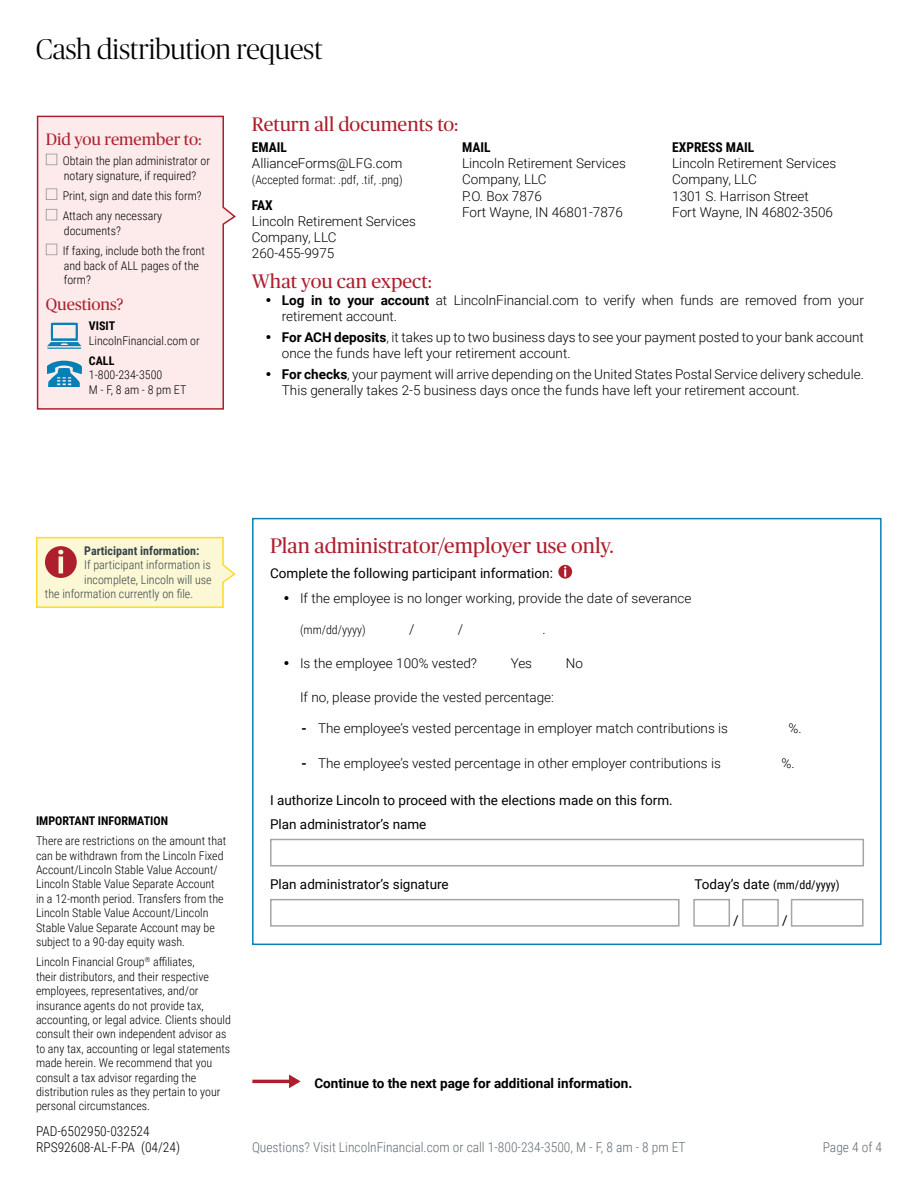
<style>
.page{position:relative;width:918px;height:1188px;background:#fff}
.page>*{position:absolute;margin:0;border:0;box-sizing:border-box;transform-origin:0 0}
.t1{font:300 28.5px "Publico Banner";color:#000}
.H1_-_End{font:21px "Publico Headline";color:#ad1f2d}
.t2{font:19.5px "Publico Headline";color:#ad1f2d}
.Remember_-_H1{font:16.5px "Publico Headline";color:#ad1f2d}
.Body{font:300 13.5px/16.2px "Roboto";color:#010101}
.H4{font:13.5px "Roboto";color:#010101}
.t3{font:300 13.5px "Roboto Condensed";color:#616b72}
.Signature_-_plan_adm{font:13.5px "Roboto";color:#010101}
.Step_continued{font:700 13.5px "Roboto";color:#010101}
.t4{font:300 13.5px/16.2px "Roboto Condensed";color:#000}
.Bullets{font:300 13.5px "Roboto";color:#010101}
.t5{font:700 13.5px "Roboto Condensed";color:#010101}
.Disclosures{font:300 12px/14.4px "Roboto Condensed";color:#000}
.Remember_-_checkbox{font:300 12px/14.4px "Roboto Condensed";color:#000}
.Info_-_body{font:300 12px "Roboto Condensed";color:#37434b}
.Remember_-_body{font:300 12px "Roboto Condensed";color:#000}
.Body-2{font:300 12px "Roboto Condensed";color:#010101}
.Signature_-_plan_adm-2{font:12px "Roboto Condensed";color:#010101}
.Info_-_body-2{font:700 12px "Roboto Condensed";color:#37434b}
.Disclosures-2{font:700 12px "Roboto Condensed";color:#000}
.Remember_-_H2{font:700 12px "Roboto Condensed";color:#000}
.s1{font-weight:700}
.s2{font-family:"Roboto";font-size:13.5px}
</style>
<div class="page">
<svg style="left:252px;top:1075px;width:49px;height:13px"></svg>
<svg style="left:558px;top:565px;width:14px;height:14px"></svg>
<div style="left:270px;top:839px;width:594px;height:27px;border:2px solid #a3a5aa"></div>
<div style="left:270px;top:899px;width:410px;height:28px;border:2px solid #a3a5aa"></div>
<div style="left:693px;top:899px;width:37px;height:28px;border:2px solid #a3a5aa"></div>
<div style="left:742px;top:899px;width:37px;height:28px;border:2px solid #a3a5aa"></div>
<div style="left:791px;top:899px;width:73px;height:28px;border:2px solid #a3a5aa"></div>
<div style="left:252px;top:518px;width:630px;height:427px;border:2px solid #0b80b7"></div>
<svg style="left:36px;top:115px;width:200px;height:295px"></svg>
<svg style="left:47px;top:361px;width:34px;height:26px"></svg>
<svg style="left:47px;top:323px;width:34px;height:26px"></svg>
<svg style="left:36px;top:536px;width:200px;height:72px"></svg>
<h1 class="t1" style="left:36px;top:30px;width:288px">Cash distribution request</h1>
<h1 class="Remember_-_H1" style="left:46px;top:127px;width:157px">Did you remember to:</h1>
<p class="Remember_-_checkbox" style="left:63px;top:153px;width:149px">Obtain the plan administrator or notary signature, if required?</p>
<p class="Remember_-_checkbox" style="left:63px;top:188px;width:141px">Print, sign and date this form?</p>
<p class="Remember_-_checkbox" style="left:63px;top:208px;width:101px">Attach any necessary documents?</p>
<p class="Remember_-_checkbox" style="left:63px;top:243px;width:144px">If faxing, include both the front and back of ALL pages of the form?</p>
<h1 class="Remember_-_H1" style="left:46px;top:292px;width:79px">Questions?</h1>
<p class="Remember_-_H2" style="left:89px;top:317px;width:28px">VISIT</p>
<p class="Remember_-_body" style="left:89px;top:332px;width:112px">LincolnFinancial.com or</p>
<p class="Remember_-_H2" style="left:89px;top:352px;width:27px">CALL</p>
<p class="Remember_-_body" style="left:89px;top:367px;width:75px">1-800-234-3500</p>
<p class="Remember_-_body" style="left:89px;top:381px;width:99px">M - F, 8 am - 8 pm ET</p>
<h1 class="t2" style="left:252px;top:110px;width:208px">Return all documents to:</h1>
<h2 class="t5" style="left:252px;top:138px;width:37px">EMAIL</h2>
<p class="Body" style="left:252px;top:155px;width:152px">AllianceForms@LFG.com</p>
<p class="Body-2" style="left:252px;top:172px;width:152px">(Accepted format: .pdf, .tif, .png)</p>
<h2 class="t5" style="left:252px;top:195px;width:22px">FAX</h2>
<p class="Body" style="left:252px;top:212px;width:165px">Lincoln Retirement Services<br>Company, LLC<br>260-455-9975</p>
<h2 class="t5" style="left:462px;top:138px;width:30px">MAIL</h2>
<p class="Body" style="left:462px;top:155px;width:165px">Lincoln Retirement Services<br>Company, LLC<br>P.O. Box 7876<br>Fort Wayne, IN 46801-7876</p>
<h2 class="t5" style="left:672px;top:138px;width:84px">EXPRESS MAIL</h2>
<p class="Body" style="left:672px;top:155px;width:165px">Lincoln Retirement Services<br>Company, LLC<br>1301 S. Harrison Street<br>Fort Wayne, IN 46802-3506</p>
<h1 class="t2" style="left:252px;top:268px;width:182px">What you can expect:</h1>
<p class="Body" style="left:282px;top:292px;width:583px"><span class="s1">Log in to your account</span> at LincolnFinancial.com to verify when funds are removed from your retirement account.</p>
<p class="Body" style="left:282px;top:328px;width:583px"><span class="s1">For ACH deposits</span>, it takes up to two business days to see your payment posted to your bank account once the funds have left your retirement account.</p>
<p class="Body" style="left:282px;top:365px;width:584px"><span class="s1">For checks</span>, your payment will arrive depending on the United States Postal Service delivery schedule.<br>This generally takes 2-5 business days once the funds have left your retirement account.</p>
<p class="Info_-_body-2" style="left:84px;top:542px;width:117px">Participant information:</p>
<p class="Info_-_body" style="left:84px;top:557px;width:128px">If participant information is</p>
<p class="Info_-_body" style="left:84px;top:571px;width:129px">incomplete, Lincoln will use</p>
<p class="Info_-_body" style="left:45px;top:585px;width:150px">the information currently on file.</p>
<p class="Disclosures-2" style="left:36px;top:812px;width:134px">IMPORTANT INFORMATION</p>
<p class="Disclosures" style="left:36px;top:833px;width:192px">There are restrictions on the amount that can be withdrawn from the Lincoln Fixed Account/Lincoln Stable Value Account/ Lincoln Stable Value Separate Account<br>in a 12-month period. Transfers from the Lincoln Stable Value Account/Lincoln Stable Value Separate Account may be subject to a 90-day equity wash.</p>
<p class="Disclosures" style="left:36px;top:954px;width:196px">Lincoln Financial Group<sup>®</sup> affiliates,<br>their distributors, and their respective employees, representatives, and/or insurance agents do not provide tax, accounting, or legal advice. Clients should consult their own independent advisor as to any tax, accounting or legal statements made herein. We recommend that you consult a tax advisor regarding the distribution rules as they pertain to your personal circumstances.</p>
<p class="t4" style="left:36px;top:1122px;width:146px">PAD-6502950-032524<br>RPS92608-AL-F-PA (04/24)</p>
<p class="H1_-_End" style="left:270px;top:531px;width:345px">Plan administrator/employer use only.</p>
<p class="H4" style="left:270px;top:564px;width:284px">Complete the following participant information:</p>
<p class="Body" style="left:300px;top:590px;width:393px">If the employee is no longer working, provide the date of severance</p>
<p class="Body-2" style="left:300px;top:621px;width:67px">(mm/dd/yyyy)</p>
<p class="Body" style="left:409px;top:620px;width:7px">/</p>
<p class="Body" style="left:458px;top:620px;width:7px">/</p>
<p class="Body" style="left:542px;top:620px;width:5px">.</p>
<p class="Body" style="left:300px;top:655px;width:179px">Is the employee 100% vested?</p>
<p class="Body" style="left:511px;top:655px;width:23px">Yes</p>
<p class="Body" style="left:566px;top:655px;width:19px">No</p>
<p class="Bullets" style="left:300px;top:688px;width:256px">If no, please provide the vested percentage:</p>
<p class="Body" style="left:302px;top:719px;width:428px"><span class="s1">-</span> The employee’s vested percentage in employer match contributions is</p>
<p class="Body" style="left:789px;top:719px;width:15px">%.</p>
<p class="Body" style="left:302px;top:754px;width:421px"><span class="s1">-</span> The employee’s vested percentage in other employer contributions is</p>
<p class="Body" style="left:782px;top:754px;width:15px">%.</p>
<p class="H4" style="left:270px;top:791px;width:404px">I authorize Lincoln to proceed with the elections made on this form.</p>
<p class="Signature_-_plan_adm" style="left:270px;top:814px;width:158px">Plan administrator’s name</p>
<p class="Signature_-_plan_adm" style="left:270px;top:874px;width:180px">Plan administrator’s signature</p>
<p class="Signature_-_plan_adm-2" style="left:695px;top:876px;width:147px"><span class="s2">Today’s date</span> (mm/dd/yyyy)</p>
<p class="Signature_-_plan_adm" style="left:733px;top:911px;width:7px">/</p>
<p class="Signature_-_plan_adm" style="left:782px;top:911px;width:7px">/</p>
<p class="Step_continued" style="left:314px;top:1073px;width:319px">Continue to the next page for additional information.</p>
<p class="t3" style="left:252px;top:1138px;width:435px">Questions? Visit LincolnFinancial.com or call 1-800-234-3500, M - F, 8 am - 8 pm ET</p>
<p class="t3" style="left:823px;top:1138px;width:61px">Page 4 of 4</p>
</div>
